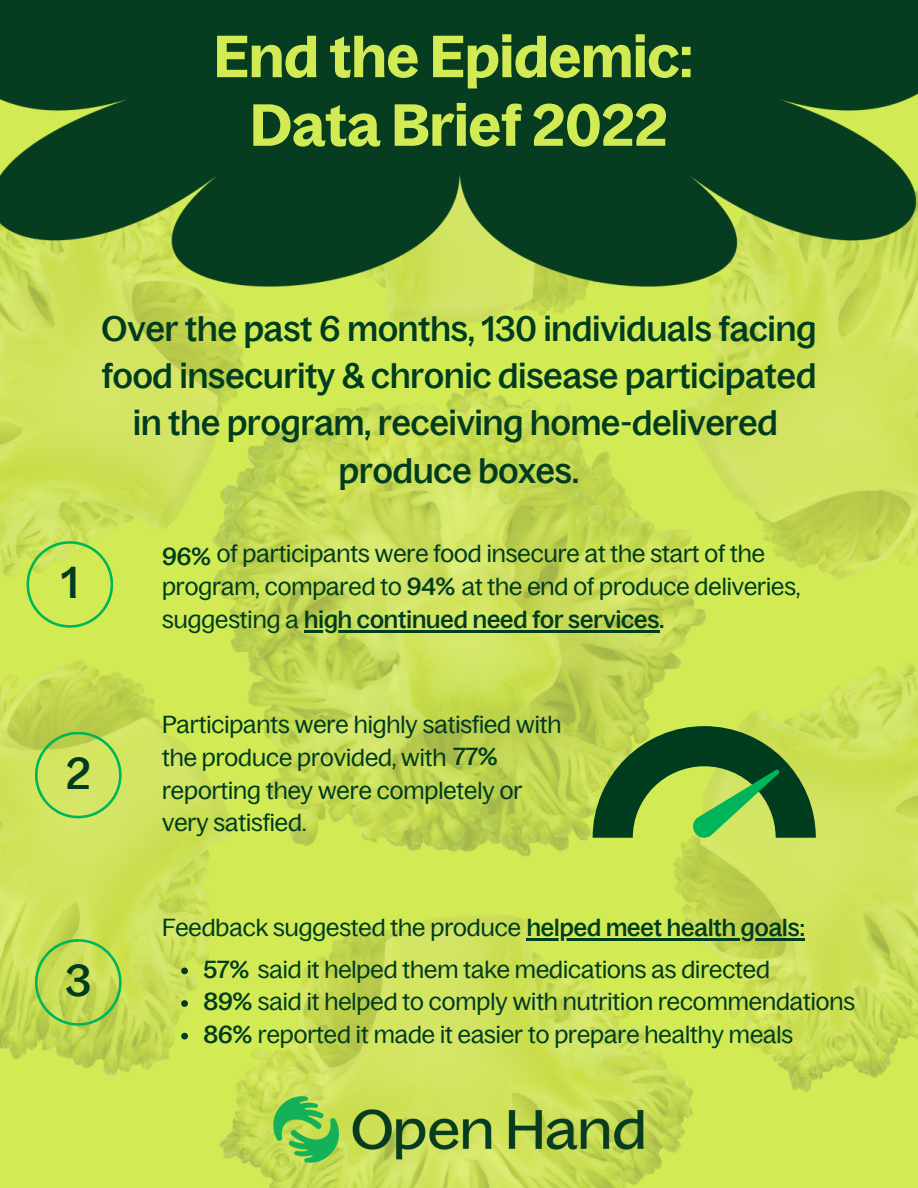
<style>
.page{position:relative;width:918px;height:1188px;background:#fff}
.page>*{position:absolute;margin:0;border:0;box-sizing:border-box;transform-origin:0 0}
.t1{font:600 57.9px "Bagoss Standard";color:#d2eb55}
.t2{font:500 43.5px "Bagoss Standard";color:#003c1e}
.t3{font:500 34.5px/47.2px "Bagoss Standard";color:#003c1e;text-align:center}
.t4{font:24px/32.8px "Bagoss Standard";color:#003c1e}
.s1{font-weight:500}
</style>
<div class="page">
<img style="left:0;top:287px;width:918px;height:901px">
<svg style="left:27px;top:541px;width:86px;height:87px;background:#bee456"></svg>
<svg style="left:35px;top:732px;width:87px;height:86px;background:#bddd5f"></svg>
<svg style="left:35px;top:939px;width:87px;height:87px;background:#b5d755"></svg>
<svg style="left:593px;top:726px;width:223px;height:112px;background:#64943d"></svg>
<img style="left:0;top:0;width:918px;height:287px">
<img style="left:274px;top:1096px;width:370px;height:67px">
<svg style="left:181px;top:968px;width:7px;height:6px"></svg>
<svg style="left:181px;top:1000px;width:7px;height:7px"></svg>
<svg style="left:181px;top:1033px;width:7px;height:7px"></svg>
<hr style="left:304px;top:630px;width:355px;height:2px;background:#003c1e">
<hr style="left:527px;top:939px;width:278px;height:2px;background:#003c1e">
<p class="t1" style="left:214px;top:24px;width:481px">End the Epidemic:</p>
<p class="t1" style="left:250px;top:93px;width:419px">Data Brief 2022</p>
<p class="t2" style="left:61px;top:558px;width:18px">1</p>
<p class="t3" style="left:102px;top:305px;width:716px">Over the past 6 months, 130 individuals facing food insecurity &amp; chronic disease participated in the program, receiving home-delivered produce boxes.</p>
<p class="t4" style="left:162px;top:537px;width:640px"><span class="s1">96%</span> of participants were food insecure at the start of the program, compared to <span class="s1">94%</span> at the end of produce deliveries, suggesting a <span class="s1">high continued need for services.</span></p>
<p class="t2" style="left:66px;top:749px;width:26px">2</p>
<p class="t2" style="left:65px;top:957px;width:27px">3</p>
<p class="t4" style="left:162px;top:709px;width:401px">Participants were highly satisfied with the produce provided, with <span class="s1">77%</span></p>
<p class="t4" style="left:162px;top:774px;width:362px">reporting they were completely or very satisfied.</p>
<p class="t4" style="left:162px;top:911px;width:644px">Feedback suggested the produce <span class="s1">helped meet health goals:</span></p>
<p class="t4" style="left:203px;top:953px;width:568px"><span class="s1">57%</span> said it helped them take medications as directed</p>
<p class="t4" style="left:203px;top:985px;width:653px"><span class="s1">89%</span> said it helped to comply with nutrition recommendations</p>
<p class="t4" style="left:203px;top:1018px;width:591px"><span class="s1">86%</span> reported it made it easier to prepare healthy meals</p>
</div>
